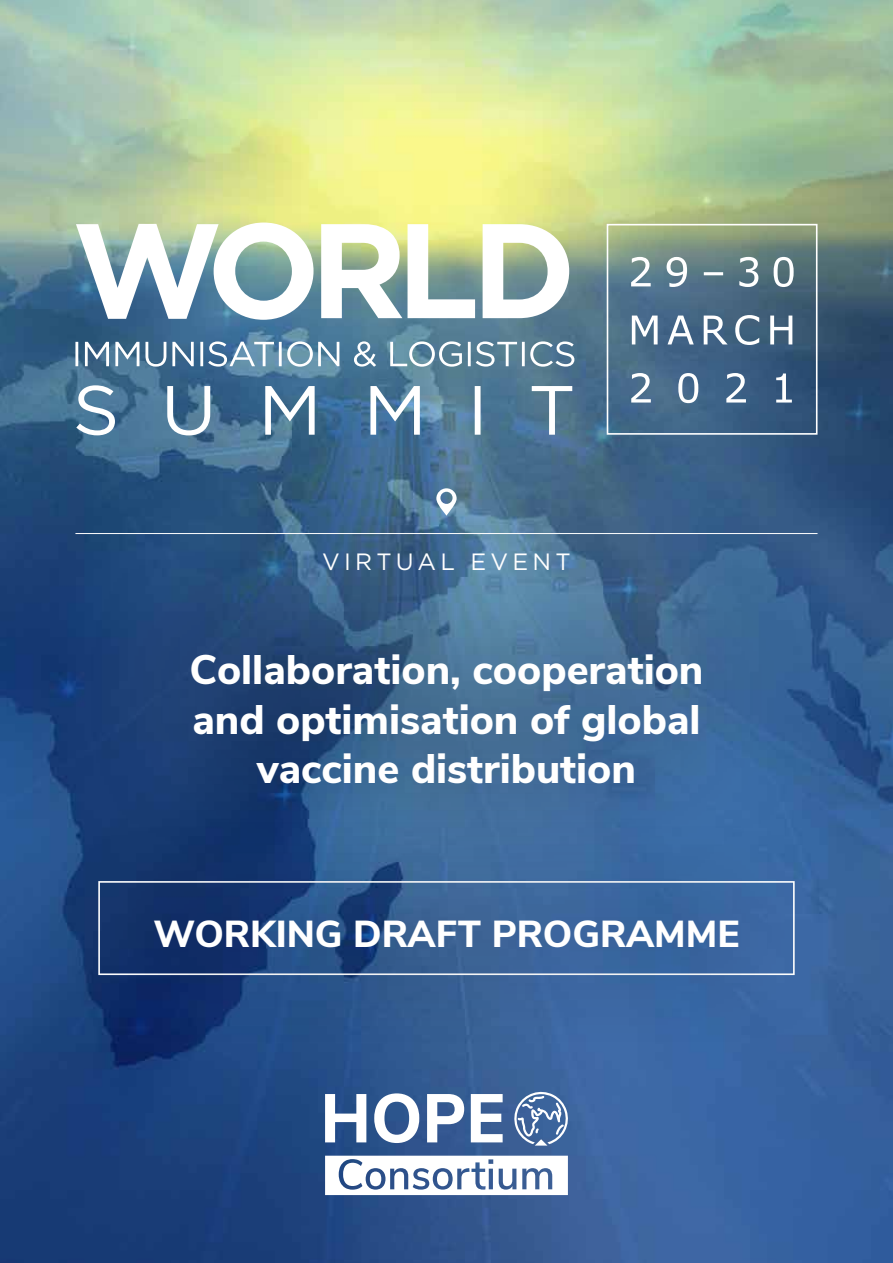
<style>
.page{position:relative;width:893px;height:1263px;background:#fff}
.page>*{position:absolute;margin:0;border:0;box-sizing:border-box;transform-origin:0 0}
.t1{font:800 41.25px/49.5px "Nunito Sans";color:#fff;text-align:center}
.t2{font:800 37.5px "Nunito Sans";color:#fff}
.t3{font:23.55px "Gotham";letter-spacing:.18em;color:#fff}
</style>
<div class="page">
<img style="left:0;top:0;width:893px;height:1263px">
<svg style="left:76px;top:385px;width:496px;height:50px;background:#6388a4"></svg>
<svg style="left:75px;top:341px;width:499px;height:26px"></svg>
<svg style="left:76px;top:223px;width:493px;height:97px"></svg>
<svg style="left:606px;top:223px;width:212px;height:212px;background:#607d8e"></svg>
<hr style="left:75px;top:533px;width:742px;height:1px;background:#fff">
<svg style="left:436px;top:488px;width:21px;height:28px"></svg>
<div style="left:90px;top:550px;width:713px;height:342px;background:#000;opacity:.64"></div>
<div style="left:67px;top:821px;width:760px;height:224px;background:#000;opacity:.64"></div>
<svg style="left:513px;top:1088px;width:56px;height:57px;background:#6886b1"></svg>
<svg style="left:325px;top:1094px;width:41px;height:48px"></svg>
<svg style="left:374px;top:1093px;width:45px;height:50px"></svg>
<svg style="left:427px;top:1094px;width:37px;height:48px"></svg>
<svg style="left:471px;top:1094px;width:32px;height:48px"></svg>
<svg style="left:325px;top:1156px;width:243px;height:39px"></svg>
<p class="t3" style="left:322px;top:547px;width:250px">VIRTUAL EVENT</p>
<p class="t1" style="left:189px;top:643px;width:515px">Collaboration, cooperation and optimisation of global vaccine distribution</p>
<p class="t2" style="left:153px;top:906px;width:588px">WORKING DRAFT PROGRAMME</p>
</div>
